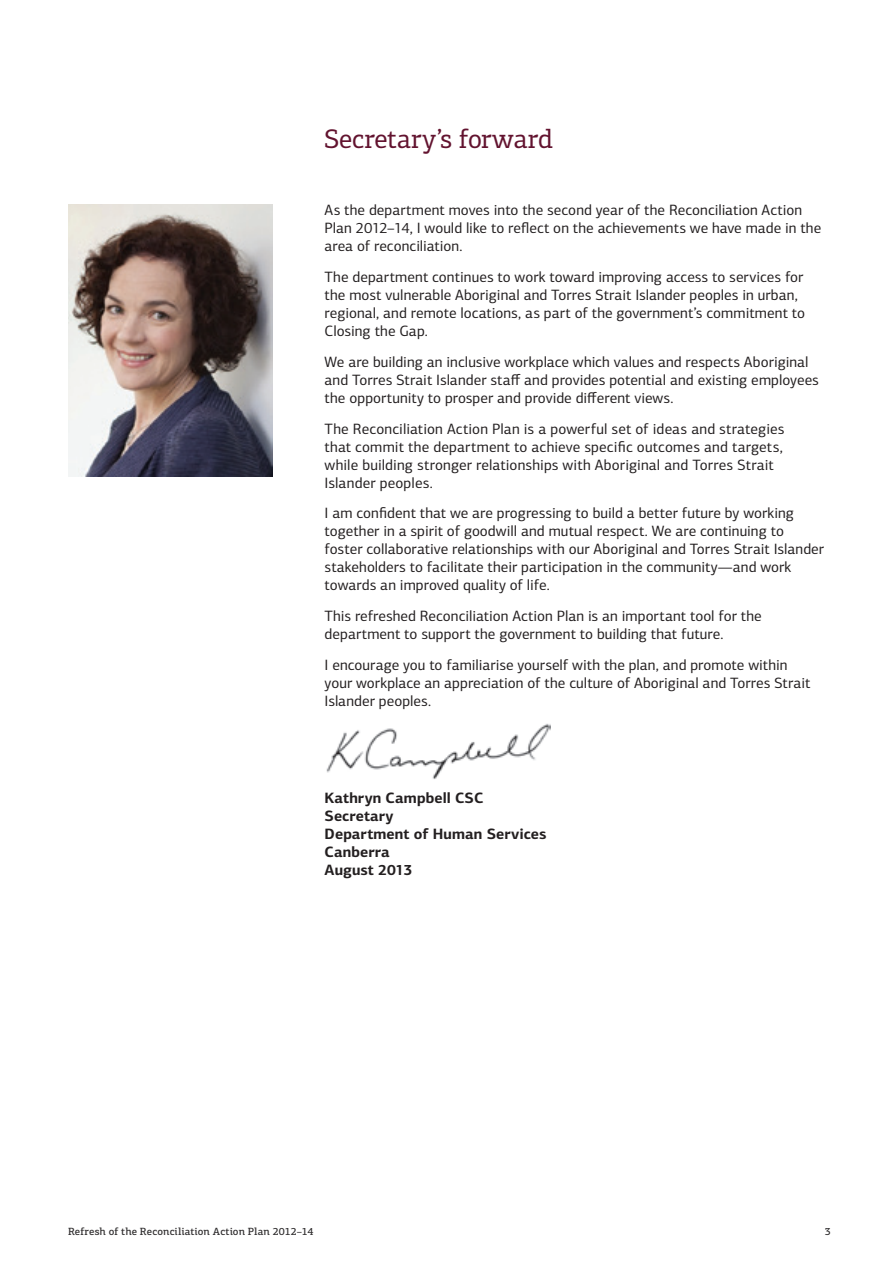
<style>
.page{position:relative;width:893px;height:1263px;background:#fff}
.page>*{position:absolute;margin:0;border:0;box-sizing:border-box;transform-origin:0 0}
.t1{font:27px "PF Centro Slab Pro";letter-spacing:-.005em;color:#62132f}
.t2{font:15px/18px "PF Centro Sans Pro";color:#231f20}
.t3{font:700 15px/18px "PF Centro Sans Pro";letter-spacing:.005em;color:#231f20}
.t4{font:500 10.5px "PF Centro Slab Pro";letter-spacing:.005em;color:#312f30}
</style>
<div class="page">
<img style="left:68px;top:204px;width:204px;height:272px">
<img style="left:326px;top:723px;width:225px;height:56px">
<h1 class="t1" style="left:325px;top:122px;width:230px">Secretary’s forward</h1>
<p class="t2" style="left:325px;top:201px;width:498px">As the department moves into the second year of the Reconciliation Action<br>Plan 2012–14, I would like to reflect on the achievements we have made in the area of reconciliation.</p>
<p class="t2" style="left:325px;top:268px;width:482px">The department continues to work toward improving access to services for the most vulnerable Aboriginal and Torres Strait Islander peoples in urban, regional, and remote locations, as part of the government’s commitment to Closing the Gap.</p>
<p class="t2" style="left:325px;top:353px;width:496px">We are building an inclusive workplace which values and respects Aboriginal and Torres Strait Islander staff and provides potential and existing employees the opportunity to prosper and provide different views.</p>
<p class="t2" style="left:325px;top:420px;width:461px">The Reconciliation Action Plan is a powerful set of ideas and strategies that commit the department to achieve specific outcomes and targets, while building stronger relationships with Aboriginal and Torres Strait Islander peoples.</p>
<p class="t2" style="left:325px;top:504px;width:501px">I am confident that we are progressing to build a better future by working together in a spirit of goodwill and mutual respect. We are continuing to foster collaborative relationships with our Aboriginal and Torres Strait Islander stakeholders to facilitate their participation in the community—and work towards an improved quality of life.</p>
<p class="t2" style="left:325px;top:607px;width:439px">This refreshed Reconciliation Action Plan is an important tool for the department to support the government to building that future.</p>
<p class="t2" style="left:325px;top:656px;width:487px">I encourage you to familiarise yourself with the plan, and promote within your workplace an appreciation of the culture of Aboriginal and Torres Strait<br>Islander peoples.</p>
<p class="t3" style="left:325px;top:788px;width:223px">Kathryn Campbell CSC<br>Secretary<br>Department of Human Services<br>Canberra<br>August 2013</p>
<p class="t4" style="left:68px;top:1224px;width:247px">Refresh of the Reconciliation Action Plan 2012–14</p>
<p class="t4" style="left:825px;top:1224px;width:8px">3</p>
</div>
